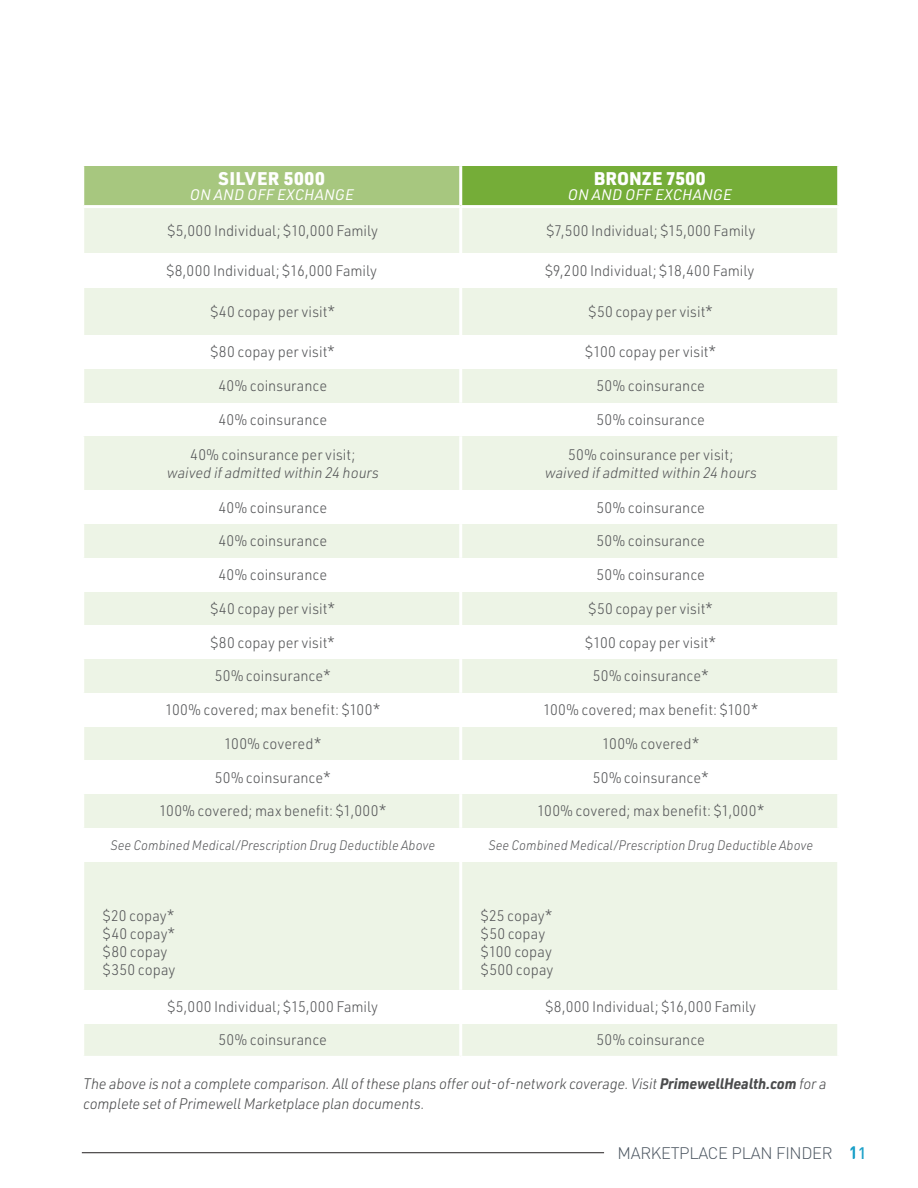
<style>
.page{position:relative;width:918px;height:1188px;background:#fff}
.page>*{position:absolute;margin:0;border:0;box-sizing:border-box;transform-origin:0 0}
.t1{font:900 18px "URWDIN";letter-spacing:.035em;color:#fff}
.t2{font:900 18px "URWDIN";letter-spacing:.015em;color:#fff}
.t3{font:300 16.5px "DINOT";letter-spacing:-.02em;color:#4a545f}
.t4{font:500 16.5px "DINOT";color:#1da1c9}
.t5{font:300 15px/18px "URWDIN";letter-spacing:.005em;color:#57585a;scale:.96 1}
.t6{font:italic 300 15px/19.5px "URWDIN";letter-spacing:-.01em;color:#4b4c4d;scale:.95 1}
.t7{font:italic 300 15px/18px "URWDIN";color:#57585a;text-align:center;scale:.96 1}
.t8{font:italic 15px "URWDIN";letter-spacing:.01em;color:#fff}
.t9{font:italic 300 13.5px "URWDIN";letter-spacing:.005em;color:#57585a;scale:.92 1}
.s1{font-style:normal}
.s2{font-weight:700}
</style>
<div class="page">
<hr style="left:82px;top:1152px;width:522px;height:1px;background:#231f20">
<div style="left:83px;top:166px;width:378px;height:41px;background:#a7c77f"></div>
<div style="left:461px;top:166px;width:378px;height:41px;background:#75ad38"></div>
<div style="left:461px;top:207px;width:378px;height:47px;background:#edf4e6"></div>
<div style="left:83px;top:207px;width:378px;height:47px;background:#edf4e6"></div>
<div style="left:461px;top:288px;width:378px;height:47px;background:#edf4e6"></div>
<div style="left:83px;top:288px;width:378px;height:47px;background:#edf4e6"></div>
<div style="left:461px;top:369px;width:378px;height:34px;background:#edf4e6"></div>
<div style="left:83px;top:369px;width:378px;height:34px;background:#edf4e6"></div>
<div style="left:461px;top:436px;width:378px;height:54px;background:#edf4e6"></div>
<div style="left:83px;top:436px;width:378px;height:54px;background:#edf4e6"></div>
<div style="left:461px;top:524px;width:378px;height:34px;background:#edf4e6"></div>
<div style="left:83px;top:524px;width:378px;height:34px;background:#edf4e6"></div>
<div style="left:461px;top:592px;width:378px;height:33px;background:#edf4e6"></div>
<div style="left:83px;top:592px;width:378px;height:33px;background:#edf4e6"></div>
<div style="left:461px;top:659px;width:378px;height:34px;background:#edf4e6"></div>
<div style="left:83px;top:659px;width:378px;height:34px;background:#edf4e6"></div>
<div style="left:461px;top:727px;width:378px;height:33px;background:#edf4e6"></div>
<div style="left:83px;top:727px;width:378px;height:33px;background:#edf4e6"></div>
<div style="left:461px;top:794px;width:378px;height:34px;background:#edf4e6"></div>
<div style="left:83px;top:794px;width:378px;height:34px;background:#edf4e6"></div>
<div style="left:461px;top:862px;width:378px;height:128px;background:#edf4e6"></div>
<div style="left:83px;top:862px;width:378px;height:128px;background:#edf4e6"></div>
<div style="left:461px;top:1024px;width:378px;height:33px;background:#edf4e6"></div>
<div style="left:83px;top:1024px;width:378px;height:33px;background:#edf4e6"></div>
<hr style="left:837px;top:369px;width:3px;height:34px;background:#fff">
<hr style="left:837px;top:436px;width:3px;height:54px;background:#fff">
<hr style="left:837px;top:524px;width:3px;height:34px;background:#fff">
<hr style="left:459px;top:659px;width:3px;height:34px;background:#fff">
<hr style="left:837px;top:659px;width:3px;height:34px;background:#fff">
<hr style="left:459px;top:794px;width:3px;height:34px;background:#fff">
<hr style="left:837px;top:794px;width:3px;height:34px;background:#fff">
<hr style="left:459px;top:862px;width:3px;height:128px;background:#fff">
<hr style="left:837px;top:862px;width:3px;height:128px;background:#fff">
<hr style="left:459px;top:1024px;width:3px;height:32px;background:#fff">
<hr style="left:837px;top:1024px;width:3px;height:32px;background:#fff">
<hr style="left:81px;top:166px;width:3px;height:39px;background:#fff">
<hr style="left:459px;top:166px;width:3px;height:39px;background:#fff">
<hr style="left:837px;top:166px;width:3px;height:39px;background:#fff">
<hr style="left:83px;top:205px;width:378px;height:3px;background:#fff">
<hr style="left:461px;top:205px;width:379px;height:3px;background:#fff">
<hr style="left:83px;top:1056px;width:378px;height:3px;background:#fff">
<hr style="left:461px;top:1056px;width:379px;height:3px;background:#fff">
<hr style="left:81px;top:208px;width:3px;height:46px;background:#fff">
<hr style="left:459px;top:208px;width:3px;height:46px;background:#fff">
<hr style="left:837px;top:208px;width:3px;height:46px;background:#fff">
<hr style="left:81px;top:288px;width:3px;height:47px;background:#fff">
<hr style="left:459px;top:288px;width:3px;height:47px;background:#fff">
<hr style="left:837px;top:288px;width:3px;height:47px;background:#fff">
<hr style="left:81px;top:369px;width:3px;height:34px;background:#fff">
<hr style="left:459px;top:369px;width:3px;height:34px;background:#fff">
<hr style="left:81px;top:436px;width:3px;height:54px;background:#fff">
<hr style="left:459px;top:436px;width:3px;height:54px;background:#fff">
<hr style="left:81px;top:524px;width:3px;height:34px;background:#fff">
<hr style="left:459px;top:524px;width:3px;height:34px;background:#fff">
<hr style="left:81px;top:592px;width:3px;height:33px;background:#fff">
<hr style="left:459px;top:592px;width:3px;height:33px;background:#fff">
<hr style="left:837px;top:592px;width:3px;height:33px;background:#fff">
<hr style="left:81px;top:659px;width:3px;height:34px;background:#fff">
<hr style="left:81px;top:727px;width:3px;height:33px;background:#fff">
<hr style="left:459px;top:727px;width:3px;height:33px;background:#fff">
<hr style="left:837px;top:727px;width:3px;height:33px;background:#fff">
<hr style="left:81px;top:794px;width:3px;height:34px;background:#fff">
<hr style="left:81px;top:862px;width:3px;height:128px;background:#fff">
<hr style="left:81px;top:1024px;width:3px;height:32px;background:#fff">
<p class="t1" style="left:219px;top:166px;width:108px">SILVER 5000</p>
<p class="t8" style="left:190px;top:184px;width:165px">ON AND OFF EXCHANGE</p>
<p class="t2" style="left:594px;top:166px;width:113px">BRONZE 7500</p>
<p class="t8" style="left:568px;top:184px;width:165px">ON AND OFF EXCHANGE</p>
<p class="t5" style="left:168px;top:222px;width:221px">$5,000 Individual; $10,000 Family</p>
<p class="t5" style="left:546px;top:222px;width:219px">$7,500 Individual; $15,000 Family</p>
<p class="t5" style="left:166px;top:261px;width:221px">$8,000 Individual; $16,000 Family</p>
<p class="t5" style="left:545px;top:261px;width:220px">$9,200 Individual; $18,400 Family</p>
<p class="t5" style="left:211px;top:302px;width:131px">$40 copay per visit*</p>
<p class="t5" style="left:589px;top:302px;width:131px">$50 copay per visit*</p>
<p class="t5" style="left:211px;top:343px;width:131px">$80 copay per visit*</p>
<p class="t5" style="left:585px;top:343px;width:138px">$100 copay per visit*</p>
<p class="t5" style="left:218px;top:376px;width:115px">40% coinsurance</p>
<p class="t5" style="left:597px;top:376px;width:115px">50% coinsurance</p>
<p class="t5" style="left:218px;top:410px;width:115px">40% coinsurance</p>
<p class="t5" style="left:597px;top:410px;width:115px">50% coinsurance</p>
<p class="t7" style="left:167px;top:445px;width:223px"><span class="s1">40% coinsurance per visit; </span>waived if admitted within 24 hours</p>
<p class="t7" style="left:545px;top:445px;width:223px"><span class="s1">50% coinsurance per visit; </span>waived if admitted within 24 hours</p>
<p class="t5" style="left:218px;top:498px;width:115px">40% coinsurance</p>
<p class="t5" style="left:597px;top:498px;width:115px">50% coinsurance</p>
<p class="t5" style="left:218px;top:532px;width:115px">40% coinsurance</p>
<p class="t5" style="left:597px;top:532px;width:115px">50% coinsurance</p>
<p class="t5" style="left:218px;top:565px;width:115px">40% coinsurance</p>
<p class="t5" style="left:597px;top:565px;width:115px">50% coinsurance</p>
<p class="t5" style="left:211px;top:599px;width:131px">$40 copay per visit*</p>
<p class="t5" style="left:589px;top:599px;width:131px">$50 copay per visit*</p>
<p class="t5" style="left:211px;top:633px;width:131px">$80 copay per visit*</p>
<p class="t5" style="left:585px;top:633px;width:138px">$100 copay per visit*</p>
<p class="t5" style="left:215px;top:667px;width:122px">50% coinsurance*</p>
<p class="t5" style="left:593px;top:667px;width:122px">50% coinsurance*</p>
<p class="t5" style="left:165px;top:700px;width:226px">100% covered; max benefit: $100*</p>
<p class="t5" style="left:543px;top:700px;width:226px">100% covered; max benefit: $100*</p>
<p class="t5" style="left:224px;top:734px;width:103px">100% covered*</p>
<p class="t5" style="left:602px;top:734px;width:103px">100% covered*</p>
<p class="t5" style="left:215px;top:768px;width:122px">50% coinsurance*</p>
<p class="t5" style="left:593px;top:768px;width:122px">50% coinsurance*</p>
<p class="t5" style="left:159px;top:802px;width:238px">100% covered; max benefit: $1,000*</p>
<p class="t5" style="left:537px;top:802px;width:238px">100% covered; max benefit: $1,000*</p>
<p class="t9" style="left:111px;top:836px;width:354px">See Combined Medical/Prescription Drug Deductible Above</p>
<p class="t9" style="left:489px;top:836px;width:354px">See Combined Medical/Prescription Drug Deductible Above</p>
<p class="t5" style="left:103px;top:906px;width:77px">$20 copay* $40 copay* $80 copay $350 copay</p>
<p class="t5" style="left:481px;top:906px;width:77px">$25 copay* $50 copay $100 copay $500 copay</p>
<p class="t5" style="left:168px;top:997px;width:221px">$5,000 Individual; $15,000 Family</p>
<p class="t5" style="left:546px;top:997px;width:221px">$8,000 Individual; $16,000 Family</p>
<p class="t5" style="left:219px;top:1030px;width:115px">50% coinsurance</p>
<p class="t5" style="left:597px;top:1030px;width:115px">50% coinsurance</p>
<p class="t6" style="left:83px;top:1074px;width:784px">The above is not a complete comparison. All of these plans offer out-of-network coverage. Visit <span class="s2">PrimewellHealth.com</span> for a complete set of Primewell Marketplace plan documents.</p>
<p class="t3" style="left:618px;top:1141px;width:217px">MARKETPLACE PLAN FINDER</p>
<p class="t4" style="left:849px;top:1140px;width:19px">11</p>
</div>
